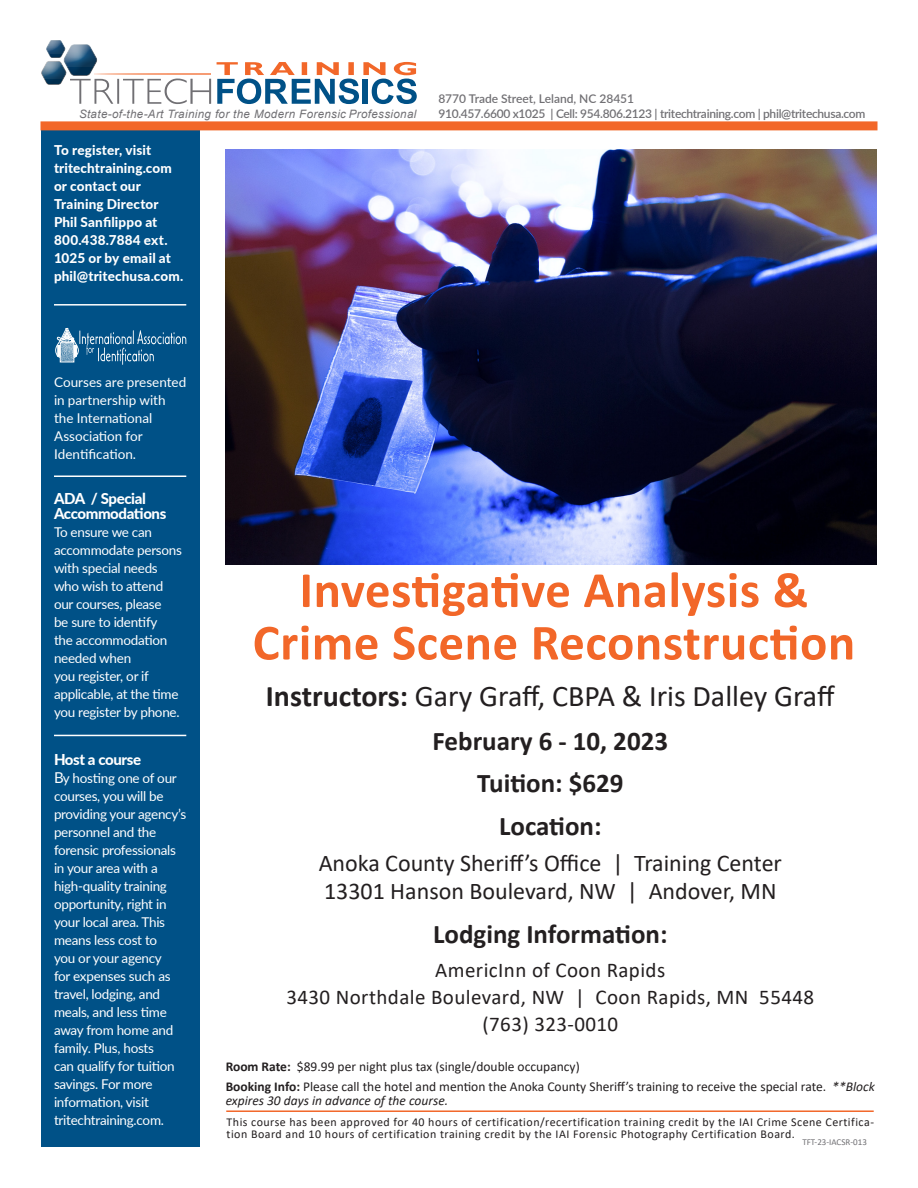
<style>
.page{position:relative;width:918px;height:1188px;background:#fff}
.page>*{position:absolute;margin:0;border:0;box-sizing:border-box;transform-origin:0 0}
.Head{font:700 51px "Calibri";letter-spacing:.01em;color:#f26729}
.t1{font:30px "Calibri";color:#231f20}
.t2{font:700 27px "Calibri";color:#231f20}
.t3{font:24px "Calibri";color:#231f20}
.t4{font:21px "Calibri";letter-spacing:.02em;color:#231f20}
.t5{font:800 15px "Lato";letter-spacing:-.025em;color:#fff}
.Paragraph_Text{font:13.5px/18px "Lato";letter-spacing:-.02em;color:#fff}
.t6{font:13.5px/13.5px "Calibri";color:#231f20}
.t7{font:800 13.5px/18px "Lato";letter-spacing:.01em;color:#fff}
.Paragraph_Text-2{font:13.5px/18px "Lato";color:#fff}
.t8{font:12px/12px "Calibri";letter-spacing:.04em;color:#231f20}
.t9{font:600 12px "Lato";letter-spacing:-.025em;color:#717074}
.t10{font:600 12px "Lato";color:#717074}
.t11{font:italic 11.55px "Arial";letter-spacing:.03em;color:#717074}
.t12{font:9px "Calibri";color:#717074}
.s1{font-size:15px}
.s2{font-weight:700}
.s3{font-style:italic}
</style>
<div class="page">
<img style="left:226px;top:149px;width:651px;height:415px">
<div style="left:41px;top:130px;width:159px;height:1017px;background:#005187"></div>
<svg style="left:46px;top:40px;width:165px;height:64px"></svg>
<svg style="left:46px;top:60px;width:20px;height:2px"></svg>
<svg style="left:41px;top:62px;width:25px;height:23px"></svg>
<hr style="left:94px;top:73px;width:117px;height:2px;background:#f26729">
<svg style="left:217px;top:62px;width:200px;height:42px"></svg>
<div style="left:40px;top:121px;width:838px;height:9px;background:#f26729"></div>
<svg style="left:56px;top:328px;width:130px;height:37px"></svg>
<hr style="left:54px;top:476px;width:132px;height:1px;background:#fff">
<hr style="left:54px;top:304px;width:132px;height:2px;background:#fff">
<hr style="left:54px;top:735px;width:132px;height:1px;background:#fff">
<hr style="left:226px;top:1110px;width:648px;height:2px;background:#f26729">
<p class="t11" style="left:79px;top:106px;width:339px">State-of-the-Art Training for the Modern Forensic Professional</p>
<p class="t7" style="left:54px;top:140px;width:131px">To register, visit tritechtraining.com or contact our<br>Training Director<br>Phil Sanfilippo at<br>800.438.7884 ext.<br>1025 or by email at phil@tritechusa.com.</p>
<p class="t10" style="left:438px;top:90px;width:197px">8770 Trade Street, Leland, NC 28451</p>
<p class="t9" style="left:438px;top:105px;width:429px">910.457.6600 x1025 | Cell: 954.806.2123 | tritechtraining.com | phil@tritechusa.com</p>
<p class="Paragraph_Text-2" style="left:54px;top:372px;width:134px">Courses are presented in partnership with the International<br>Association for<br>Identification.</p>
<p class="t5" style="left:54px;top:487px;width:93px">ADA / Special</p>
<p class="t5" style="left:54px;top:502px;width:114px">Accommodations</p>
<p class="Paragraph_Text" style="left:54px;top:522px;width:130px">To ensure we can accommodate persons with special needs who wish to attend our courses, please<br>be sure to identify<br>the accommodation needed when<br>you register, or if applicable, at the time you register by phone.</p>
<p class="t5" style="left:54px;top:748px;width:89px">Host a course</p>
<p class="Paragraph_Text" style="left:54px;top:768px;width:134px"><span class="s1">B</span>y hosting one of our courses, you will be providing your agency’s personnel and the forensic professionals in your area with a high-quality training opportunity, right in your local area. This means less cost to<br>you or your agency<br>for expenses such as travel, lodging, and meals, and less time away from home and family. Plus, hosts<br>can qualify for tuition savings. For more information, visit tritechtraining.com.</p>
<p class="Head" style="left:299px;top:554px;width:511px">Investigative Analysis &amp;</p>
<p class="Head" style="left:253px;top:606px;width:604px">Crime Scene Reconstruction</p>
<p class="t1" style="left:266px;top:675px;width:571px"><span class="s2">Instructors:</span> Gary Graff, CBPA &amp; Iris Dalley Graff</p>
<p class="t2" style="left:433px;top:722px;width:237px">February 6 - 10, 2023</p>
<p class="t2" style="left:477px;top:764px;width:148px">Tuition: $629</p>
<p class="t2" style="left:499px;top:807px;width:104px">Location:</p>
<p class="t3" style="left:319px;top:846px;width:465px">Anoka County Sheriff’s Office | Training Center</p>
<p class="t3" style="left:324px;top:875px;width:454px">13301 Hanson Boulevard, NW | Andover, MN</p>
<p class="t2" style="left:433px;top:915px;width:236px">Lodging Information:</p>
<p class="t4" style="left:435px;top:955px;width:232px">AmericInn of Coon Rapids</p>
<p class="t4" style="left:286px;top:982px;width:529px">3430 Northdale Boulevard, NW | Coon Rapids, MN 55448</p>
<p class="t4" style="left:482px;top:1009px;width:137px">(763) 323-0010</p>
<p class="t6" style="left:226px;top:1060px;width:356px"><span class="s2">Room Rate:</span> $89.99 per night plus tax (single/double occupancy)</p>
<p class="t6" style="left:226px;top:1080px;width:651px"><span class="s2">Booking Info:</span> Please call the hotel and mention the Anoka County Sheriff’s training to receive the special rate. <span class="s3">**Block expires 30 days in advance of the course.</span></p>
<p class="t8" style="left:227px;top:1115px;width:649px">This course has been approved for 40 hours of certification/recertification training credit by the IAI Crime Scene Certifica&shy;tion Board and 10 hours of certification training credit by the IAI Forensic Photography Certification Board.</p>
<p class="t12" style="left:802px;top:1136px;width:66px">TFT-23-IACSR-013</p>
</div>
